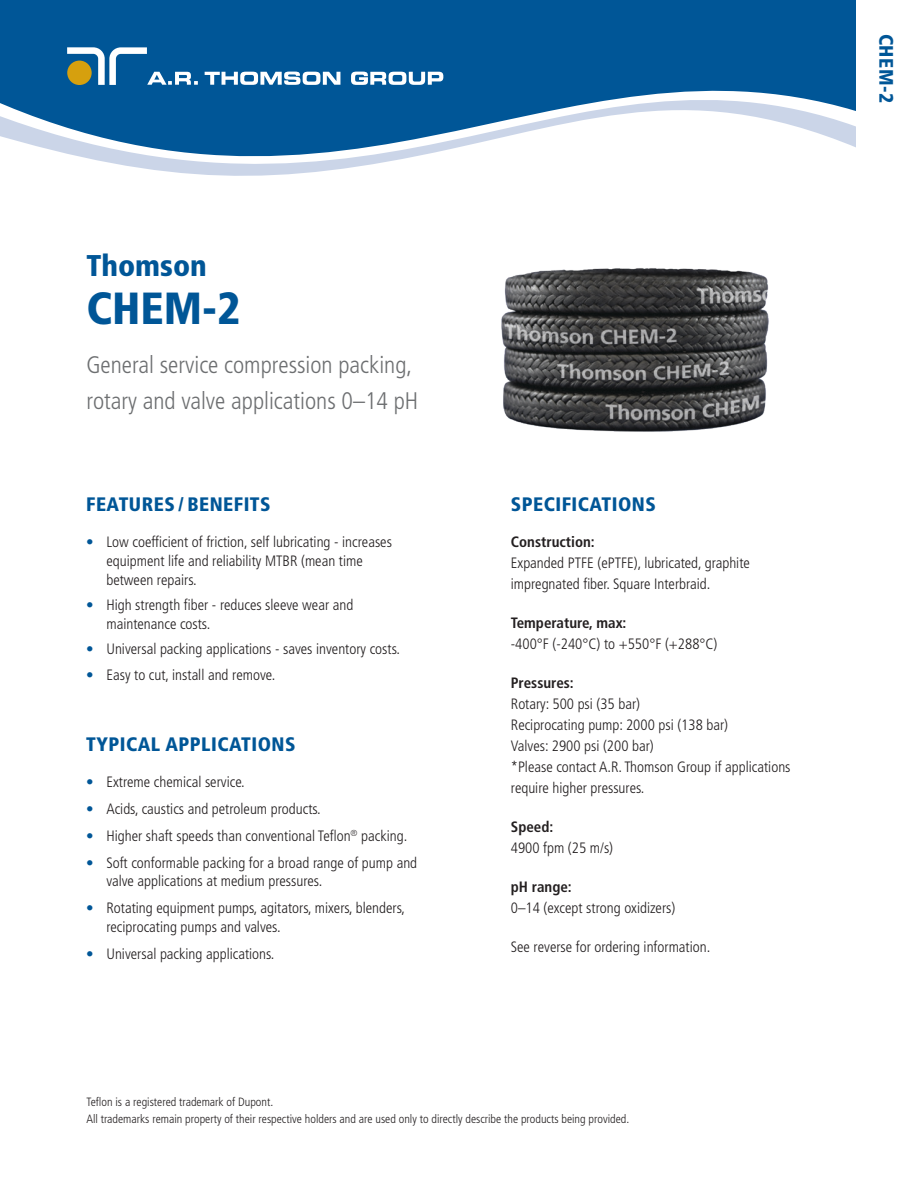
<style>
.page{position:relative;width:918px;height:1188px;background:#fff}
.page>*{position:absolute;margin:0;border:0;box-sizing:border-box;transform-origin:0 0}
.t1{font:900 condensed 45px "Frutiger LT Std";color:#005697}
.t2{font:900 condensed 30px "Frutiger LT Std";color:#005697}
.t3{font:300 condensed 24px/36px "Frutiger LT Std";color:#6d6f71}
.t4{font:900 condensed 19.5px "Frutiger LT Std";letter-spacing:.025em;color:#005697}
.t5{font:300 condensed 15px/18.8px "Frutiger LT Std";color:#231f20}
.t6{font:700 condensed 15px "Frutiger LT Std";color:#231f20}
.t7{font:300 condensed 12px/16.5px "Frutiger LT Std";color:#231f20}
.s1{color:#005697}
</style>
<div class="page">
<div style="left:0;top:0;width:856px;height:98px;background:#005697"></div>
<svg style="left:0;top:98px;width:856px;height:78px"></svg>
<svg style="left:67px;top:47px;width:376px;height:38px"></svg>
<img style="left:501px;top:268px;width:268px;height:164px">
<h2 class="t2" style="left:86px;top:247px;width:122px">Thomson</h2>
<h1 class="t1" style="left:86px;top:281px;width:156px">CHEM-2</h1>
<h3 class="t3" style="left:86px;top:348px;width:333px">General service compression packing, rotary and valve applications 0–14 pH</h3>
<h3 class="t4" style="left:86px;top:492px;width:186px">FEATURES / BENEFITS</h3>
<p class="t5" style="left:106px;top:533px;width:287px;text-indent:-20px"><span class="s1">•</span> Low coefficient of friction, self lubricating - increases equipment life and reliability MTBR (mean time between repairs.</p>
<p class="t5" style="left:106px;top:596px;width:248px;text-indent:-20px"><span class="s1">•</span> High strength fiber - reduces sleeve wear and maintenance costs.</p>
<p class="t5" style="left:86px;top:640px;width:315px"><span class="s1">•</span> Universal packing applications - saves inventory costs.</p>
<p class="t5" style="left:86px;top:665px;width:191px"><span class="s1">•</span> Easy to cut, install and remove.</p>
<h3 class="t4" style="left:86px;top:732px;width:211px">TYPICAL APPLICATIONS</h3>
<p class="t5" style="left:86px;top:772px;width:160px"><span class="s1">•</span> Extreme chemical service.</p>
<p class="t5" style="left:86px;top:799px;width:236px"><span class="s1">•</span> Acids, caustics and petroleum products.</p>
<p class="t5" style="left:86px;top:826px;width:323px"><span class="s1">•</span> Higher shaft speeds than conventional Teflon<sup>®</sup> packing.</p>
<p class="t5" style="left:106px;top:853px;width:312px;text-indent:-20px"><span class="s1">•</span> Soft conformable packing for a broad range of pump and valve applications at medium pressures.</p>
<p class="t5" style="left:106px;top:899px;width:300px;text-indent:-20px"><span class="s1">•</span> Rotating equipment pumps, agitators, mixers, blenders, reciprocating pumps and valves.</p>
<p class="t5" style="left:86px;top:945px;width:190px"><span class="s1">•</span> Universal packing applications.</p>
<h3 class="t4" style="left:511px;top:492px;width:147px">SPECIFICATIONS</h3>
<p class="t6" style="left:511px;top:533px;width:85px">Construction:</p>
<p class="t5" style="left:511px;top:553px;width:241px;line-height:21px">Expanded PTFE (ePTFE), lubricated, graphite impregnated fiber. Square Interbraid.</p>
<p class="t6" style="left:511px;top:614px;width:117px">Temperature, max:</p>
<p class="t5" style="left:511px;top:635px;width:208px">-400°F (-240°C) to +550°F (+288°C)</p>
<p class="t6" style="left:511px;top:674px;width:65px">Pressures:</p>
<p class="t5" style="left:511px;top:694px;width:281px;line-height:21px">Rotary: 500 psi (35 bar)<br>Reciprocating pump: 2000 psi (138 bar)<br>Valves: 2900 psi (200 bar)<br>*Please contact A.R. Thomson Group if applications require higher pressures.</p>
<p class="t6" style="left:511px;top:818px;width:44px">Speed:</p>
<p class="t5" style="left:511px;top:839px;width:104px">4900 fpm (25 m/s)</p>
<p class="t6" style="left:511px;top:878px;width:62px">pH range:</p>
<p class="t5" style="left:511px;top:899px;width:166px">0–14 (except strong oxidizers)</p>
<p class="t5" style="left:511px;top:938px;width:201px">See reverse for ordering information.</p>
<p class="t7" style="left:86px;top:1094px;width:544px">Teflon is a registered trademark of Dupont.<br>All trademarks remain property of their respective holders and are used only to directly describe the products being provided.</p>
<h3 class="t4" style="left:898px;top:34px;width:71px;rotate:90deg">CHEM-2</h3>
</div>
